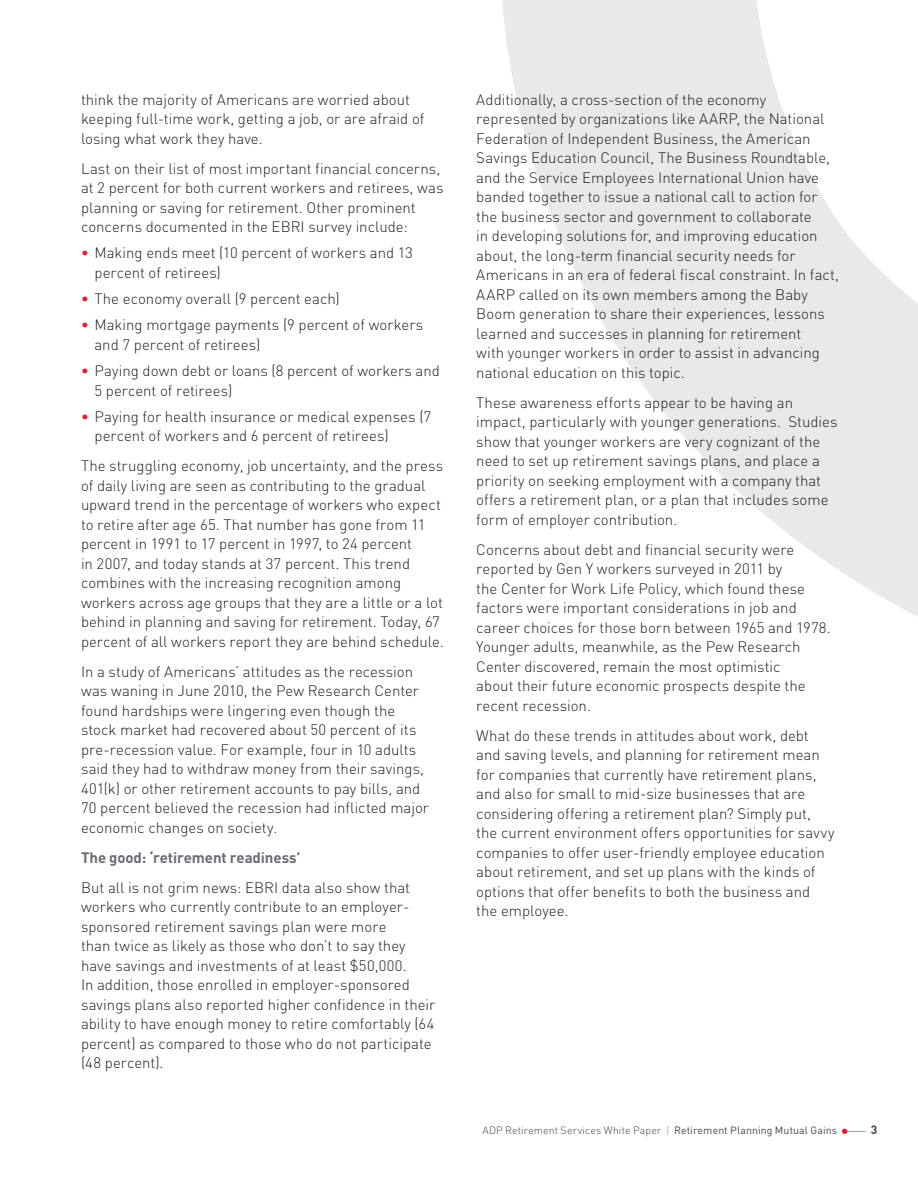
<style>
.page{position:relative;width:918px;height:1188px;background:#fff}
.page>*{position:absolute;margin:0;border:0;box-sizing:border-box;transform-origin:0 0}
.t1{font:300 15px/19.5px "DINOT";color:#231f20}
.t2{font:700 15px "DINOT";letter-spacing:-.005em;color:#696c74}
.t3{font:700 12px "DINOT";color:#3f4550}
.t4{font:300 10.5px "DINOT";letter-spacing:.01em;color:#3f4550}
.s1{font-weight:500;color:#ed1b2d}
.s2{font-weight:400;color:#a7adb5}
.s3{font-weight:400}
</style>
<div class="page">
<svg style="left:842px;top:1129px;width:24px;height:5px"></svg>
<svg style="left:502px;top:0;width:416px;height:617px;fill:#e7e9eb"></svg>
<p class="t1" style="left:81px;top:89px;width:345px">think the majority of Americans are worried about keeping full-time work, getting a job, or are afraid of losing what work they have.</p>
<p class="t1" style="left:81px;top:158px;width:364px">Last on their list of most important financial concerns, at 2 percent for both current workers and retirees, was planning or saving for retirement. Other prominent concerns documented in the EBRI survey include:</p>
<p class="t1" style="left:94px;top:243px;width:320px;text-indent:-14px"><span class="s1">•</span> Making ends meet (10 percent of workers and 13 percent of retirees)</p>
<p class="t1" style="left:81px;top:289px;width:260px"><span class="s1">•</span> The economy overall (9 percent each)</p>
<p class="t1" style="left:94px;top:315px;width:330px;text-indent:-14px"><span class="s1">•</span> Making mortgage payments (9 percent of workers and 7 percent of retirees)</p>
<p class="t1" style="left:94px;top:361px;width:347px;text-indent:-14px"><span class="s1">•</span> Paying down debt or loans (8 percent of workers and<br>5 percent of retirees)</p>
<p class="t1" style="left:94px;top:407px;width:338px;text-indent:-14px"><span class="s1">•</span> Paying for health insurance or medical expenses (7 percent of workers and 6 percent of retirees)</p>
<p class="t1" style="left:81px;top:456px;width:364px">The struggling economy, job uncertainty, and the press of daily living are seen as contributing to the gradual upward trend in the percentage of workers who expect to retire after age 65. That number has gone from 11 percent in 1991 to 17 percent in 1997, to 24 percent<br>in 2007, and today stands at 37 percent. This trend combines with the increasing recognition among workers across age groups that they are a little or a lot behind in planning and saving for retirement. Today, 67 percent of all workers report they are behind schedule.</p>
<p class="t1" style="left:81px;top:662px;width:350px">In a study of Americans’ attitudes as the recession was waning in June 2010, the Pew Research Center found hardships were lingering even though the stock market had recovered about 50 percent of its pre-recession value. For example, four in 10 adults said they had to withdraw money from their savings, 401(k) or other retirement accounts to pay bills, and 70 percent believed the recession had inflicted major economic changes on society.</p>
<p class="t2" style="left:81px;top:848px;width:221px">The good: ‘retirement readiness’</p>
<p class="t1" style="left:81px;top:878px;width:356px">But all is not grim news: EBRI data also show that workers who currently contribute to an employer&shy;sponsored retirement savings plan were more<br>than twice as likely as those who don’t to say they have savings and investments of at least $50,000.<br>In addition, those enrolled in employer-sponsored savings plans also reported higher confidence in their ability to have enough money to retire comfortably (64 percent) as compared to those who do not participate (48 percent).</p>
<p class="t1" style="left:476px;top:89px;width:364px">Additionally, a cross-section of the economy represented by organizations like AARP, the National Federation of Independent Business, the American Savings Education Council, The Business Roundtable, and the Service Employees International Union have banded together to issue a national call to action for the business sector and government to collaborate<br>in developing solutions for, and improving education about, the long-term financial security needs for Americans in an era of federal fiscal constraint. In fact, AARP called on its own members among the Baby Boom generation to share their experiences, lessons learned and successes in planning for retirement<br>with younger workers in order to assist in advancing national education on this topic.</p>
<p class="t1" style="left:476px;top:392px;width:363px">These awareness efforts appear to be having an impact, particularly with younger generations. Studies show that younger workers are very cognizant of the need to set up retirement savings plans, and place a priority on seeking employment with a company that offers a retirement plan, or a plan that includes some form of employer contribution.</p>
<p class="t1" style="left:476px;top:539px;width:356px">Concerns about debt and financial security were reported by Gen Y workers surveyed in 2011 by<br>the Center for Work Life Policy, which found these factors were important considerations in job and career choices for those born between 1965 and 1978.<br>Younger adults, meanwhile, as the Pew Research Center discovered, remain the most optimistic<br>about their future economic prospects despite the recent recession.</p>
<p class="t1" style="left:476px;top:725px;width:360px">What do these trends in attitudes about work, debt and saving levels, and planning for retirement mean for companies that currently have retirement plans, and also for small to mid-size businesses that are considering offering a retirement plan? Simply put, the current environment offers opportunities for savvy companies to offer user-friendly employee education about retirement, and set up plans with the kinds of options that offer benefits to both the business and the employee.</p>
<p class="t4" style="left:482px;top:1124px;width:356px">ADP Retirement Services White Paper <span class="s2">|</span> <span class="s3">Retirement Planning Mutual Gains</span></p>
<p class="t3" style="left:871px;top:1122px;width:8px">3</p>
</div>
